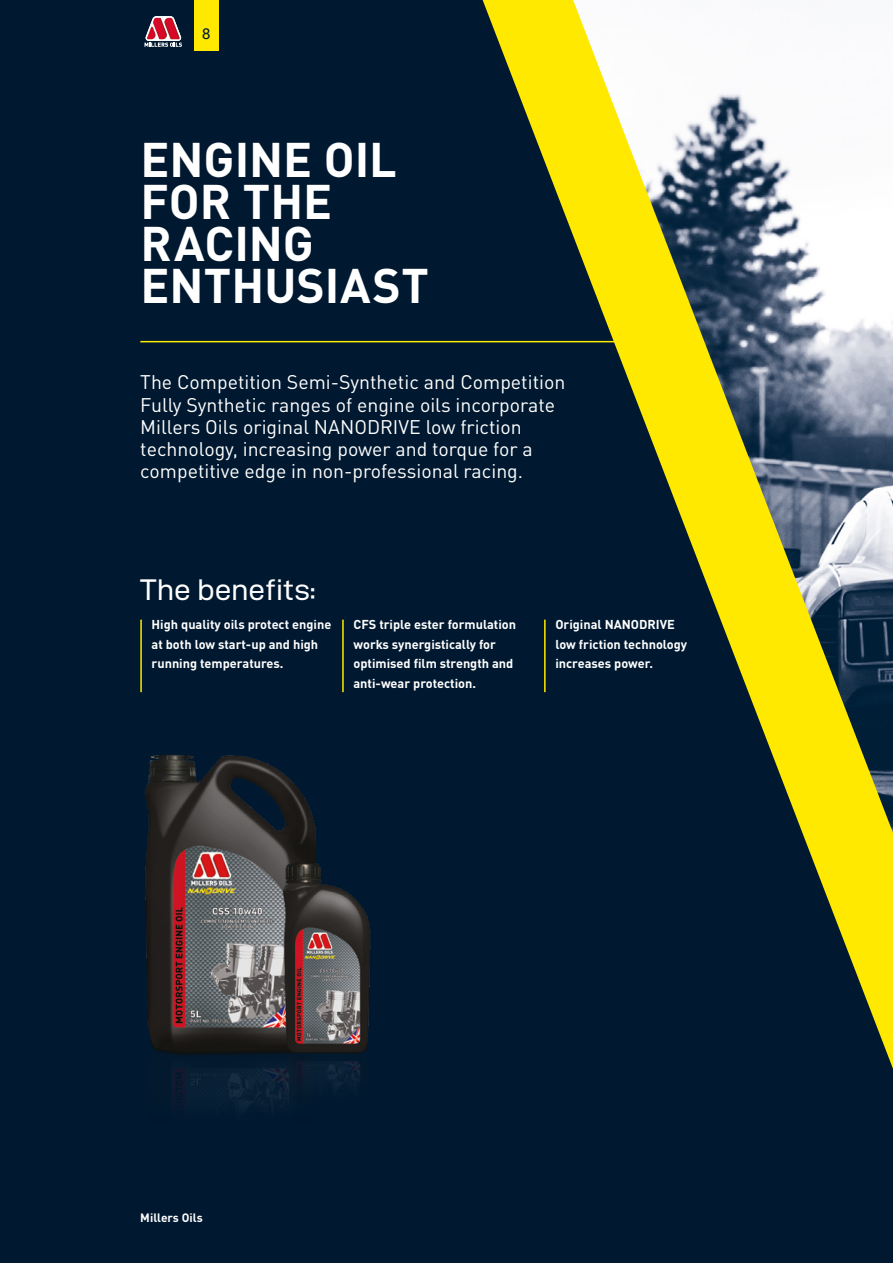
<style>
.page{position:relative;width:893px;height:1263px;background:#001930}
.page>*{position:absolute;margin:0;border:0;box-sizing:border-box;transform-origin:0 0}
.t1{font:700 48px/42px "DINOT";color:#fff}
.t2{font:29.85px "D DIN Exp";color:#fff}
.t3{font:19.5px/22px "DINOT";color:#fff}
.t4{font:500 15px "Avenir Next";color:#001930}
.t5{font:700 12.75px/19.5px "DINOT";color:#fff}
.t6{font:700 12px "DINOT";color:#fff}
</style>
<div class="page">
<svg style="left:483px;top:0;width:410px;height:1069px"></svg>
<img style="left:573px;top:0;width:320px;height:833px">
<hr style="left:140px;top:341px;width:506px;height:1px;background:#ffe900">
<hr style="left:140px;top:620px;width:2px;height:72px;background:#ffe900">
<hr style="left:342px;top:620px;width:2px;height:72px;background:#ffe900">
<hr style="left:544px;top:620px;width:2px;height:72px;background:#ffe900">
<img style="left:144px;top:755px;width:172px;height:353px">
<img style="left:259px;top:841px;width:112px;height:267px">
<div style="left:194px;top:0;width:24px;height:51px;background:#ffe900"></div>
<svg style="left:145px;top:16px;width:37px;height:31px"></svg>
<p class="t4" style="left:202px;top:21px;width:10px">8</p>
<h1 class="t1" style="left:141px;top:137px;width:290px">ENGINE OIL<br>FOR THE<br>RACING<br>ENTHUSIAST</h1>
<p class="t3" style="left:140px;top:371px;width:427px">The Competition Semi-Synthetic and Competition Fully Synthetic ranges of engine oils incorporate Millers Oils original NANODRIVE low friction technology, increasing power and torque for a competitive edge in non-professional racing.</p>
<h2 class="t2" style="left:140px;top:573px;width:177px">The benefits:</h2>
<p class="t5" style="left:152px;top:615px;width:181px">High quality oils protect engine at both low start-up and high running temperatures.</p>
<p class="t5" style="left:353px;top:615px;width:164px">CFS triple ester formulation works synergistically for optimised film strength and anti-wear protection.</p>
<p class="t5" style="left:555px;top:615px;width:133px">Original NANODRIVE low friction technology increases power.</p>
<p class="t6" style="left:140px;top:1210px;width:64px">Millers Oils</p>
</div>
